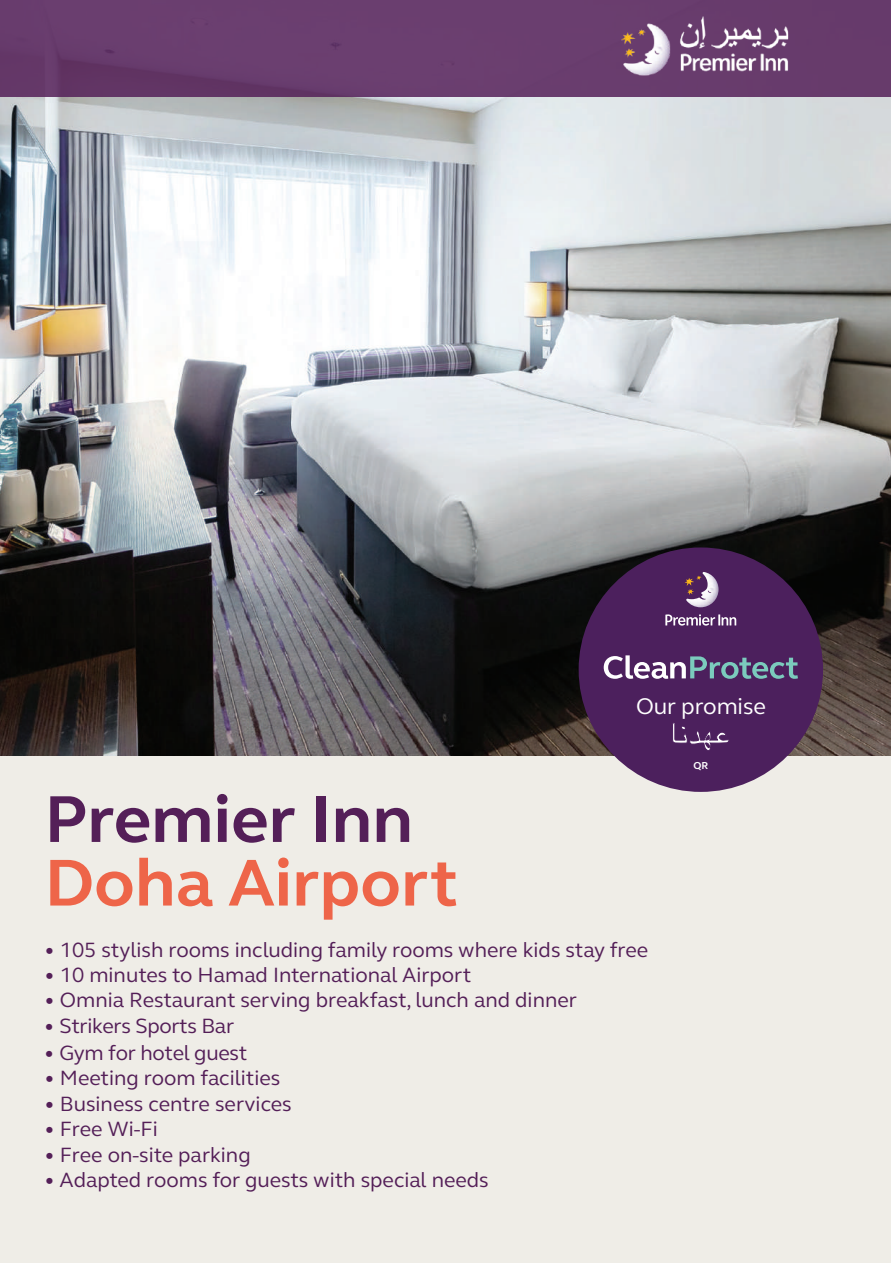
<style>
.page{position:relative;width:893px;height:1263px;background:#fff}
.page>*{position:absolute;margin:0;border:0;box-sizing:border-box;transform-origin:0 0}
.t1{font:700 67.95px "Premier Inn Sans";color:#ee6549}
.t2{font:700 67.95px "Premier Inn Sans";color:#541f58}
.t3{font:23.25px "Premier Inn Sans";letter-spacing:-.005em;color:#fff}
.t4{font:21.15px "Premier Inn Sans";color:#541f58}
.t5{font:700 10.35px "Premier Inn Sans";color:#fff}
</style>
<div class="page">
<img style="left:0;top:97px;width:890px;height:660px">
<div style="left:0;top:0;width:890px;height:97px;background:#6a3e6f"></div>
<div style="left:0;top:757px;width:890px;height:506px;background:#efede7"></div>
<img style="left:621px;top:16px;width:168px;height:60px">
<div style="left:579px;top:547px;width:244px;height:245px;background:#4c205d;border-radius:50%"></div>
<svg style="left:672px;top:723px;width:57px;height:28px"></svg>
<svg style="left:604px;top:655px;width:194px;height:24px"></svg>
<img style="left:686px;top:572px;width:33px;height:35px">
<svg style="left:665px;top:614px;width:71px;height:12px"></svg>
<p class="t3" style="left:636px;top:691px;width:131px">Our promise</p>
<h1 class="t2" style="left:45px;top:773px;width:370px">Premier Inn</h1>
<h1 class="t1" style="left:45px;top:837px;width:415px">Doha Airport</h1>
<p class="t4" style="left:45px;top:935px;width:605px">• 105 stylish rooms including family rooms where kids stay free</p>
<p class="t4" style="left:45px;top:961px;width:428px">• 10 minutes to Hamad International Airport</p>
<p class="t4" style="left:45px;top:986px;width:534px">• Omnia Restaurant serving breakfast, lunch and dinner</p>
<p class="t4" style="left:44px;top:1012px;width:192px">• Strikers Sports Bar</p>
<p class="t4" style="left:44px;top:1038px;width:205px">• Gym for hotel guest</p>
<p class="t4" style="left:45px;top:1064px;width:237px">• Meeting room facilities</p>
<p class="t4" style="left:45px;top:1089px;width:249px">• Business centre services</p>
<p class="t4" style="left:45px;top:1115px;width:115px">• Free Wi-Fi</p>
<p class="t4" style="left:45px;top:1140px;width:208px">• Free on-site parking</p>
<p class="t4" style="left:45px;top:1166px;width:446px">• Adapted rooms for guests with special needs</p>
<p class="t5" style="left:693px;top:758px;width:16px">QR</p>
</div>
